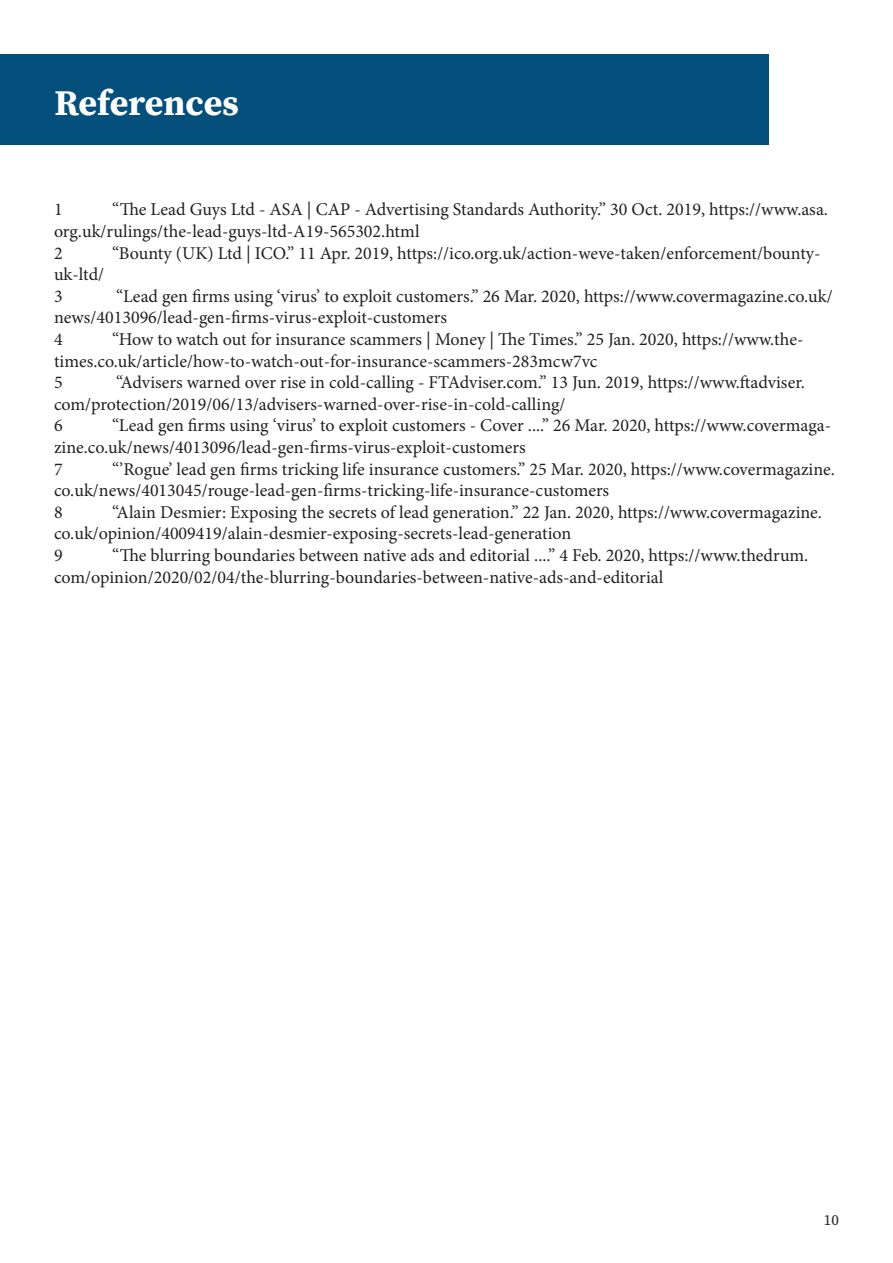
<style>
.page{position:relative;width:893px;height:1263px;background:#fff}
.page>*{position:absolute;margin:0;border:0;box-sizing:border-box;transform-origin:0 0}
.t1{font:36px "Source Serif Variable";letter-spacing:.01em;color:#fff}
.t2{font:18px/21.6px "Minion Pro";color:#231f20}
.t3{font:15px "Source Serif Variable";color:#231f20}
</style>
<div class="page">
<div style="left:0;top:54px;width:768px;height:91px;background:#054f7d"></div>
<h1 class="t1" style="left:55px;top:79px;width:185px">References</h1>
<p class="t2" style="left:54px;top:199px;width:775px;text-indent:58px">“The Lead Guys Ltd - ASA | CAP - Advertising Standards Authority.” 30 Oct. 2019, https://www.asa. org.uk/rulings/the-lead-guys-ltd-A19-565302.html<br>2</p>
<p class="t2" style="left:54px;top:199px;width:10px">1</p>
<p class="t2" style="left:112px;top:242px;width:710px">“Bounty (UK) Ltd | ICO.” 11 Apr. 2019, https://ico.org.uk/action-weve-taken/enforcement/bounty-</p>
<p class="t2" style="left:54px;top:264px;width:52px">uk-ltd/<br>3</p>
<p class="t2" style="left:54px;top:285px;width:780px;text-indent:62px">“Lead gen firms using ‘virus’ to exploit customers.” 26 Mar. 2020, https://www.covermagazine.co.uk/ news/4013096/lead-gen-firms-virus-exploit-customers<br>4</p>
<p class="t2" style="left:54px;top:329px;width:751px;text-indent:58px">“How to watch out for insurance scammers | Money | The Times.” 25 Jan. 2020, https://www.the&shy;times.co.uk/article/how-to-watch-out-for-insurance-scammers-283mcw7vc<br>5</p>
<p class="t2" style="left:54px;top:372px;width:752px;text-indent:62px">“Advisers warned over rise in cold-calling - FTAdviser.com.” 13 Jun. 2019, https://www.ftadviser. com/protection/2019/06/13/advisers-warned-over-rise-in-cold-calling/<br>6</p>
<p class="t2" style="left:54px;top:415px;width:779px;text-indent:58px">“Lead gen firms using ‘virus’ to exploit customers - Cover ....” 26 Mar. 2020, https://www.covermaga&shy;zine.co.uk/news/4013096/lead-gen-firms-virus-exploit-customers<br>7</p>
<p class="t2" style="left:54px;top:458px;width:782px;text-indent:58px">“’Rogue’ lead gen firms tricking life insurance customers.” 25 Mar. 2020, https://www.covermagazine. co.uk/news/4013045/rouge-lead-gen-firms-tricking-life-insurance-customers<br>8</p>
<p class="t2" style="left:54px;top:501px;width:769px;text-indent:58px">“Alain Desmier: Exposing the secrets of lead generation.” 22 Jan. 2020, https://www.covermagazine. co.uk/opinion/4009419/alain-desmier-exposing-secrets-lead-generation<br>9</p>
<p class="t2" style="left:54px;top:545px;width:756px;text-indent:58px">“The blurring boundaries between native ads and editorial ....” 4 Feb. 2020, https://www.thedrum. com/opinion/2020/02/04/the-blurring-boundaries-between-native-ads-and-editorial</p>
<p class="t3" style="left:824px;top:1209px;width:16px">10</p>
</div>
